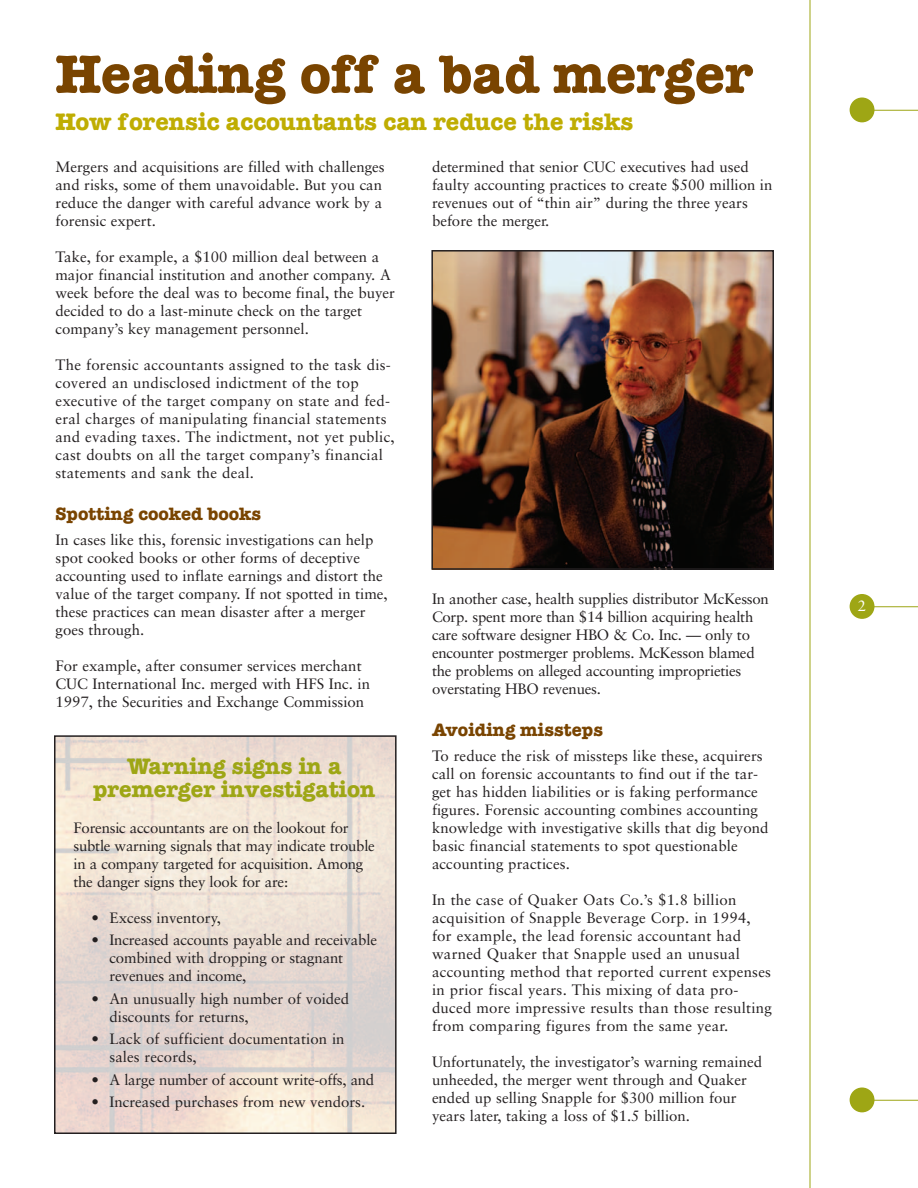
<style>
.page{position:relative;width:918px;height:1188px;background:#fff}
.page>*{position:absolute;margin:0;border:0;box-sizing:border-box;transform-origin:0 0}
.t1{font:700 54px "American Typewriter";color:#794400}
.t2{font:700 24px "American Typewriter";color:#bfad02}
.t3{font:700 22.5px/22.5px "American Typewriter";color:#9ea615;text-align:center}
.t4{font:700 18px "American Typewriter";color:#794400}
.t5{font:15px/18px "Sabon";color:#231f20}
.t6{font:15px "Sabon";color:#fff}
</style>
<div class="page">
<hr style="left:864px;top:110px;width:54px;height:1px;background:#9ea615">
<hr style="left:864px;top:1100px;width:54px;height:1px;background:#9ea615">
<hr style="left:864px;top:606px;width:54px;height:1px;background:#9ea615">
<hr style="left:810px;top:0;width:1px;height:1188px;background:#9ea615">
<div style="left:850px;top:98px;width:24px;height:24px;background:#9ea615;border-radius:50%"></div>
<div style="left:850px;top:1088px;width:24px;height:24px;background:#9ea615;border-radius:50%"></div>
<div style="left:850px;top:594px;width:24px;height:25px;background:#9ea615;border-radius:50%"></div>
<div style="left:54px;top:735px;width:343px;height:399px;border:2px solid #231f20"></div>
<img style="left:434px;top:253px;width:337px;height:314px">
<div style="left:431px;top:250px;width:343px;height:320px;border:2px solid #231f20"></div>
<h1 class="t1" style="left:56px;top:43px;width:699px">Heading off a bad merger</h1>
<h2 class="t2" style="left:56px;top:108px;width:579px">How forensic accountants can reduce the risks</h2>
<p class="t5" style="left:56px;top:158px;width:331px">Mergers and acquisitions are filled with challenges and risks, some of them unavoidable. But you can reduce the danger with careful advance work by a forensic expert.</p>
<p class="t5" style="left:56px;top:248px;width:341px">Take, for example, a $100 million deal between a major financial institution and another company. A week before the deal was to become final, the buyer decided to do a last-minute check on the target company’s key management personnel.</p>
<p class="t5" style="left:56px;top:356px;width:341px">The forensic accountants assigned to the task dis&shy;covered an undisclosed indictment of the top executive of the target company on state and fed&shy;eral charges of manipulating financial statements and evading taxes. The indictment, not yet public, cast doubts on all the target company’s financial statements and sank the deal.</p>
<p class="t4" style="left:56px;top:503px;width:207px">Spotting cooked books</p>
<p class="t5" style="left:56px;top:532px;width:334px">In cases like this, forensic investigations can help spot cooked books or other forms of deceptive accounting used to inflate earnings and distort the value of the target company. If not spotted in time, these practices can mean disaster after a merger goes through.</p>
<p class="t5" style="left:56px;top:658px;width:316px">For example, after consumer services merchant<br>CUC International Inc. merged with HFS Inc. in<br>1997, the Securities and Exchange Commission</p>
<h3 class="t3" style="left:93px;top:755px;width:284px">Warning signs in a premerger investigation</h3>
<p class="t5" style="left:74px;top:820px;width:303px">Forensic accountants are on the lookout for subtle warning signals that may indicate trouble in a company targeted for acquisition. Among the danger signs they look for are:</p>
<p class="t5" style="left:92px;top:910px;width:131px">• Excess inventory,</p>
<p class="t5" style="left:110px;top:932px;width:269px;text-indent:-18px">• Increased accounts payable and receivable combined with dropping or stagnant revenues and income,</p>
<p class="t5" style="left:110px;top:991px;width:241px;text-indent:-18px">• An unusually high number of voided discounts for returns,</p>
<p class="t5" style="left:110px;top:1031px;width:237px;text-indent:-18px">• Lack of sufficient documentation in sales records,</p>
<p class="t5" style="left:92px;top:1072px;width:284px">• A large number of account write-offs, and</p>
<p class="t5" style="left:92px;top:1094px;width:275px">• Increased purchases from new vendors.</p>
<p class="t5" style="left:432px;top:158px;width:342px">determined that senior CUC executives had used faulty accounting practices to create $500 million in revenues out of “thin air” during the three years before the merger.</p>
<p class="t5" style="left:432px;top:590px;width:338px">In another case, health supplies distributor McKesson Corp. spent more than $14 billion acquiring health care software designer HBO &amp; Co. Inc. — only to encounter postmerger problems. McKesson blamed the problems on alleged accounting improprieties overstating HBO revenues.</p>
<p class="t4" style="left:432px;top:719px;width:173px">Avoiding missteps</p>
<p class="t5" style="left:432px;top:748px;width:338px">To reduce the risk of missteps like these, acquirers call on forensic accountants to find out if the tar&shy;get has hidden liabilities or is faking performance figures. Forensic accounting combines accounting knowledge with investigative skills that dig beyond basic financial statements to spot questionable accounting practices.</p>
<p class="t5" style="left:432px;top:892px;width:342px">In the case of Quaker Oats Co.’s $1.8 billion acquisition of Snapple Beverage Corp. in 1994, for example, the lead forensic accountant had warned Quaker that Snapple used an unusual accounting method that reported current expenses in prior fiscal years. This mixing of data pro&shy;duced more impressive results than those resulting from comparing figures from the same year.</p>
<p class="t5" style="left:432px;top:1054px;width:332px">Unfortunately, the investigator’s warning remained unheeded, the merger went through and Quaker ended up selling Snapple for $300 million four years later, taking a loss of $1.5 billion.</p>
<p class="t6" style="left:858px;top:600px;width:10px">2</p>
</div>
